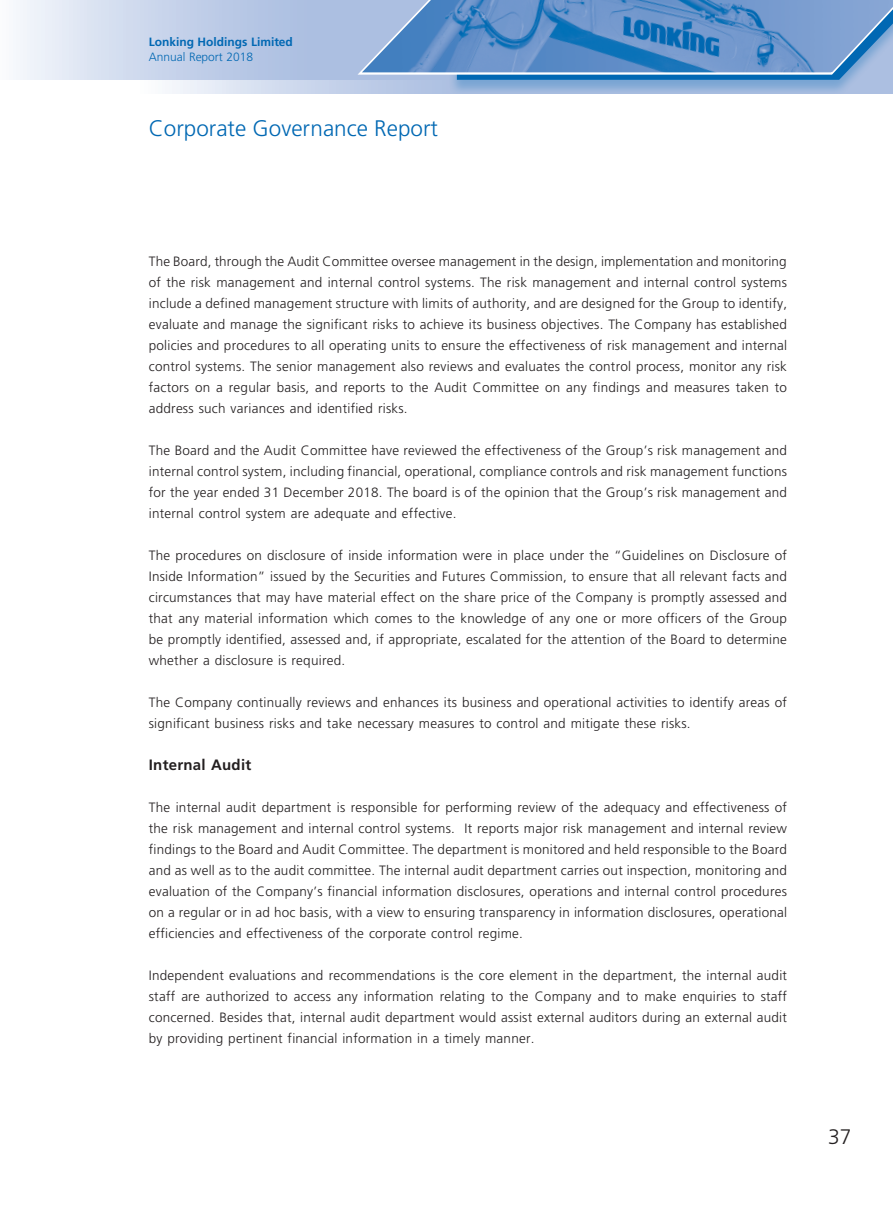
<style>
.page{position:relative;width:893px;height:1212px;background:#fff}
.page>*{position:absolute;margin:0;border:0;box-sizing:border-box;transform-origin:0 0}
.t1{font:300 22.5px "Frutiger LT Std";color:#0168b3}
.t2{font:300 21px "Frutiger LT Std";color:#231f20}
._02_Heading_2{font:700 15px "Frutiger LT Std";letter-spacing:.015em;color:#231f20}
._00_Body_text{font:300 13.5px/21px "Frutiger LT Std";letter-spacing:.015em;color:#231f20;text-align:justify}
.t3{font:700 12px "Frutiger LT Std";color:#0168b3}
.t4{font:300 12px "Frutiger LT Std";color:#0168b3}
</style>
<div class="page">
<svg style="left:169px;top:80px;width:279px;height:14px;background:#ccd7ec"></svg>
<svg style="left:16px;top:0;width:339px;height:80px;background:#c7d3ea"></svg>
<div style="left:448px;top:0;width:445px;height:94px;background:#0168b3;opacity:.3"></div>
<svg style="left:355px;top:0;width:538px;height:80px;background:#6394ca"></svg>
<p class="t3" style="left:149px;top:35px;width:146px">Lonking Holdings Limited</p>
<p class="t4" style="left:149px;top:50px;width:106px">Annual Report 2018</p>
<h1 class="t1" style="left:149px;top:115px;width:291px">Corporate Governance Report</h1>
<p class="_00_Body_text" style="left:149px;top:251px;width:640px">The Board, through the Audit Committee oversee management in the design, implementation and monitoring of the risk management and internal control systems. The risk management and internal control systems include a defined management structure with limits of authority, and are designed for the Group to identify, evaluate and manage the significant risks to achieve its business objectives. The Company has established policies and procedures to all operating units to ensure the effectiveness of risk management and internal control systems. The senior management also reviews and evaluates the control process, monitor any risk factors on a regular basis, and reports to the Audit Committee on any findings and measures taken to address such variances and identified risks.</p>
<p class="_00_Body_text" style="left:149px;top:440px;width:640px">The Board and the Audit Committee have reviewed the effectiveness of the Group’s risk management and internal control system, including financial, operational, compliance controls and risk management functions for the year ended 31 December 2018. The board is of the opinion that the Group’s risk management and internal control system are adequate and effective.</p>
<p class="_00_Body_text" style="left:149px;top:545px;width:640px">The procedures on disclosure of inside information were in place under the “Guidelines on Disclosure of Inside Information” issued by the Securities and Futures Commission, to ensure that all relevant facts and circumstances that may have material effect on the share price of the Company is promptly assessed and that any material information which comes to the knowledge of any one or more officers of the Group be promptly identified, assessed and, if appropriate, escalated for the attention of the Board to determine whether a disclosure is required.</p>
<p class="_00_Body_text" style="left:149px;top:692px;width:640px">The Company continually reviews and enhances its business and operational activities to identify areas of significant business risks and take necessary measures to control and mitigate these risks.</p>
<p class="_02_Heading_2" style="left:149px;top:756px;width:104px">Internal Audit</p>
<p class="_00_Body_text" style="left:149px;top:797px;width:640px">The internal audit department is responsible for performing review of the adequacy and effectiveness of the risk management and internal control systems. It reports major risk management and internal review findings to the Board and Audit Committee. The department is monitored and held responsible to the Board and as well as to the audit committee. The internal audit department carries out inspection, monitoring and evaluation of the Company’s financial information disclosures, operations and internal control procedures on a regular or in ad hoc basis, with a view to ensuring transparency in information disclosures, operational efficiencies and effectiveness of the corporate control regime.</p>
<p class="_00_Body_text" style="left:149px;top:965px;width:640px">Independent evaluations and recommendations is the core element in the department, the internal audit staff are authorized to access any information relating to the Company and to make enquiries to staff concerned. Besides that, internal audit department would assist external auditors during an external audit by providing pertinent financial information in a timely manner.</p>
<h2 class="t2" style="left:828px;top:1125px;width:25px">37</h2>
</div>
